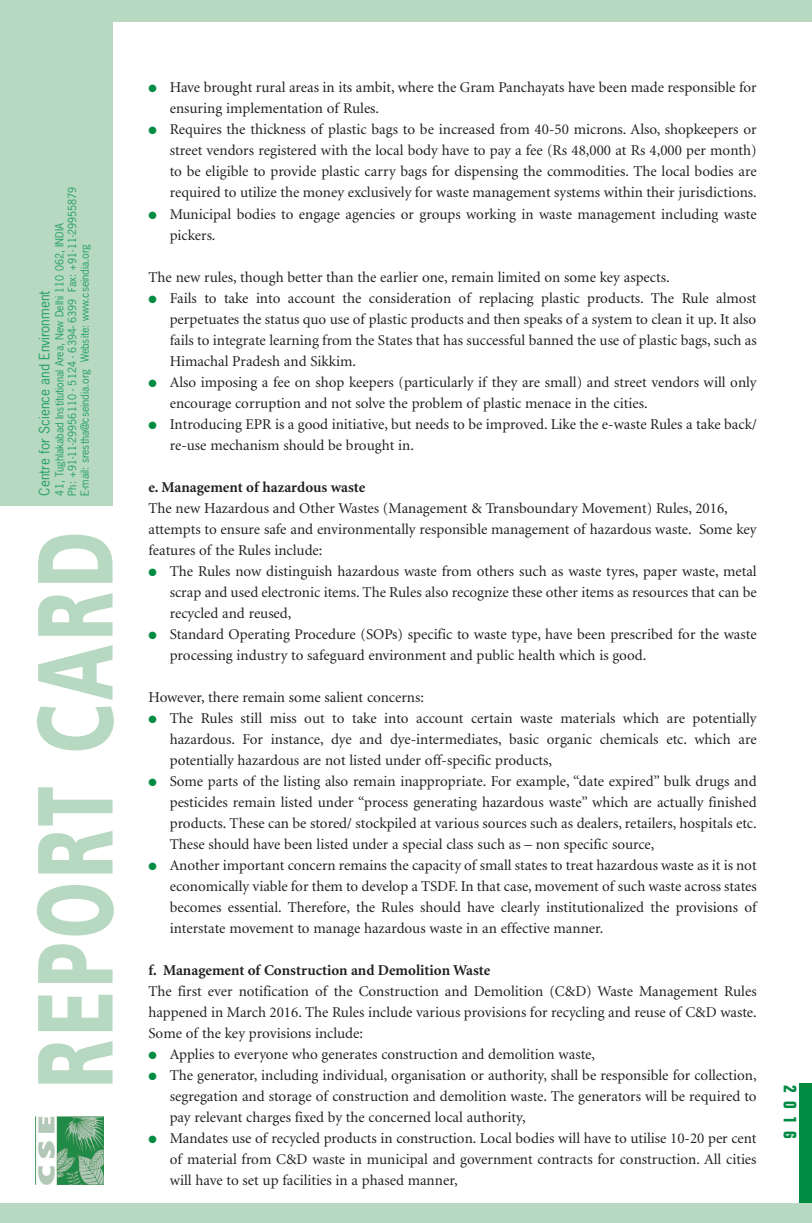
<style>
.page{position:relative;width:812px;height:1223px;background:#fff}
.page>*{position:absolute;margin:0;border:0;box-sizing:border-box;transform-origin:0 0}
.t1{font:900 106.5px "Frutiger";letter-spacing:.06em;color:#b7d8c1;scale:.68 1}
.t2{font:700 condensed 18px "Folio";color:#008b43}
.t3{font:15px/21px "Minion";color:#231f20;text-align:justify}
.t4{font:700 15px "Minion";color:#231f20}
.t5{font:13.5px "News Gothic";color:#239f64}
.t6{font:10.5px/12.6px "News Gothic";color:#239f64}
.s1{color:#008b43}
</style>
<div class="page">
<div style="left:0;top:0;width:811px;height:506px;background:#b7d8c1"></div>
<img style="left:36px;top:1116px;width:67px;height:68px">
<div style="left:113px;top:23px;width:698px;height:502px;background:#fff"></div>
<div style="left:798px;top:1084px;width:13px;height:125px;background:#008b43"></div>
<div style="left:0;top:1203px;width:811px;height:20px;background:#b7d8c1"></div>
<p class="t6" style="left:54px;top:495px;width:310px;rotate:-90deg">41, Tughlakabad Institutional Area, New Delhi 110 062, INDIA<br>Ph: +91-11-29956110 - 5124 - 6394- 6399 Fax: +91-11-29955879<br>E-mail: srestha@cseindia.org Website: www.cseindia.org</p>
<p class="t5" style="left:39px;top:495px;width:206px;rotate:-90deg">Centre for Science and Environment</p>
<h1 class="t1" style="left:33px;top:1088px;width:820px;rotate:-90deg">REPORT CARD</h1>
<p class="t3" style="left:170px;top:78px;width:588px;text-indent:-21px"><span class="s1">●</span> Have brought rural areas in its ambit, where the Gram Panchayats have been made responsible for ensuring implementation of Rules.</p>
<p class="t3" style="left:170px;top:120px;width:588px;text-indent:-21px"><span class="s1">●</span> Requires the thickness of plastic bags to be increased from 40-50 microns. Also, shopkeepers or street vendors registered with the local body have to pay a fee (Rs 48,000 at Rs 4,000 per month) to be eligible to provide plastic carry bags for dispensing the commodities. The local bodies are required to utilize the money exclusively for waste management systems within their jurisdictions.</p>
<p class="t3" style="left:170px;top:204px;width:588px;text-indent:-21px"><span class="s1">●</span> Municipal bodies to engage agencies or groups working in waste management including waste pickers.</p>
<p class="t3" style="left:148px;top:267px;width:522px">The new rules, though better than the earlier one, remain limited on some key aspects.</p>
<p class="t3" style="left:170px;top:288px;width:588px;text-indent:-21px"><span class="s1">●</span> Fails to take into account the consideration of replacing plastic products. The Rule almost perpetuates the status quo use of plastic products and then speaks of a system to clean it up. It also fails to integrate learning from the States that has successful banned the use of plastic bags, such as Himachal Pradesh and Sikkim.</p>
<p class="t3" style="left:170px;top:372px;width:588px;text-indent:-21px"><span class="s1">●</span> Also imposing a fee on shop keepers (particularly if they are small) and street vendors will only encourage corruption and not solve the problem of plastic menace in the cities.</p>
<p class="t3" style="left:170px;top:414px;width:588px;text-indent:-21px"><span class="s1">●</span> Introducing EPR is a good initiative, but needs to be improved. Like the e-waste Rules a take back/ re-use mechanism should be brought in.</p>
<p class="t4" style="left:148px;top:481px;width:218px">e. Management of hazardous waste</p>
<p class="t3" style="left:148px;top:498px;width:609px;text-align:left">The new Hazardous and Other Wastes (Management &amp; Transboundary Movement) Rules, 2016, attempts to ensure safe and environmentally responsible management of hazardous waste. Some key features of the Rules include:</p>
<p class="t3" style="left:170px;top:561px;width:588px;text-indent:-21px"><span class="s1">●</span> The Rules now distinguish hazardous waste from others such as waste tyres, paper waste, metal scrap and used electronic items. The Rules also recognize these other items as resources that can be recycled and reused,</p>
<p class="t3" style="left:170px;top:624px;width:588px;text-indent:-21px"><span class="s1">●</span> Standard Operating Procedure (SOPs) specific to waste type, have been prescribed for the waste processing industry to safeguard environment and public health which is good.</p>
<p class="t3" style="left:148px;top:687px;width:277px">However, there remain some salient concerns:</p>
<p class="t3" style="left:170px;top:708px;width:588px;text-indent:-21px"><span class="s1">●</span> The Rules still miss out to take into account certain waste materials which are potentially hazardous. For instance, dye and dye-intermediates, basic organic chemicals etc. which are potentially hazardous are not listed under off-specific products,</p>
<p class="t3" style="left:170px;top:771px;width:588px;text-indent:-21px"><span class="s1">●</span> Some parts of the listing also remain inappropriate. For example, “date expired” bulk drugs and pesticides remain listed under “process generating hazardous waste” which are actually finished products. These can be stored/ stockpiled at various sources such as dealers, retailers, hospitals etc.<br>These should have been listed under a special class such as – non specific source,</p>
<p class="t3" style="left:170px;top:855px;width:588px;text-indent:-21px"><span class="s1">●</span> Another important concern remains the capacity of small states to treat hazardous waste as it is not economically viable for them to develop a TSDF. In that case, movement of such waste across states becomes essential. Therefore, the Rules should have clearly institutionalized the provisions of interstate movement to manage hazardous waste in an effective manner.</p>
<p class="t4" style="left:148px;top:964px;width:343px">f. Management of Construction and Demolition Waste</p>
<p class="t3" style="left:148px;top:981px;width:609px">The first ever notification of the Construction and Demolition (C&amp;D) Waste Management Rules happened in March 2016. The Rules include various provisions for recycling and reuse of C&amp;D waste.<br>Some of the key provisions include:</p>
<p class="t3" style="left:148px;top:1044px;width:448px"><span class="s1">●</span> Applies to everyone who generates construction and demolition waste,</p>
<p class="t3" style="left:170px;top:1065px;width:588px;text-indent:-21px"><span class="s1">●</span> The generator, including individual, organisation or authority, shall be responsible for collection, segregation and storage of construction and demolition waste. The generators will be required to pay relevant charges fixed by the concerned local authority,</p>
<p class="t3" style="left:170px;top:1128px;width:588px;text-indent:-21px"><span class="s1">●</span> Mandates use of recycled products in construction. Local bodies will have to utilise 10-20 per cent of material from C&amp;D waste in municipal and government contracts for construction. All cities will have to set up facilities in a phased manner,</p>
<p class="t2" style="left:796px;top:1085px;width:55px;rotate:90deg">2016</p>
</div>
